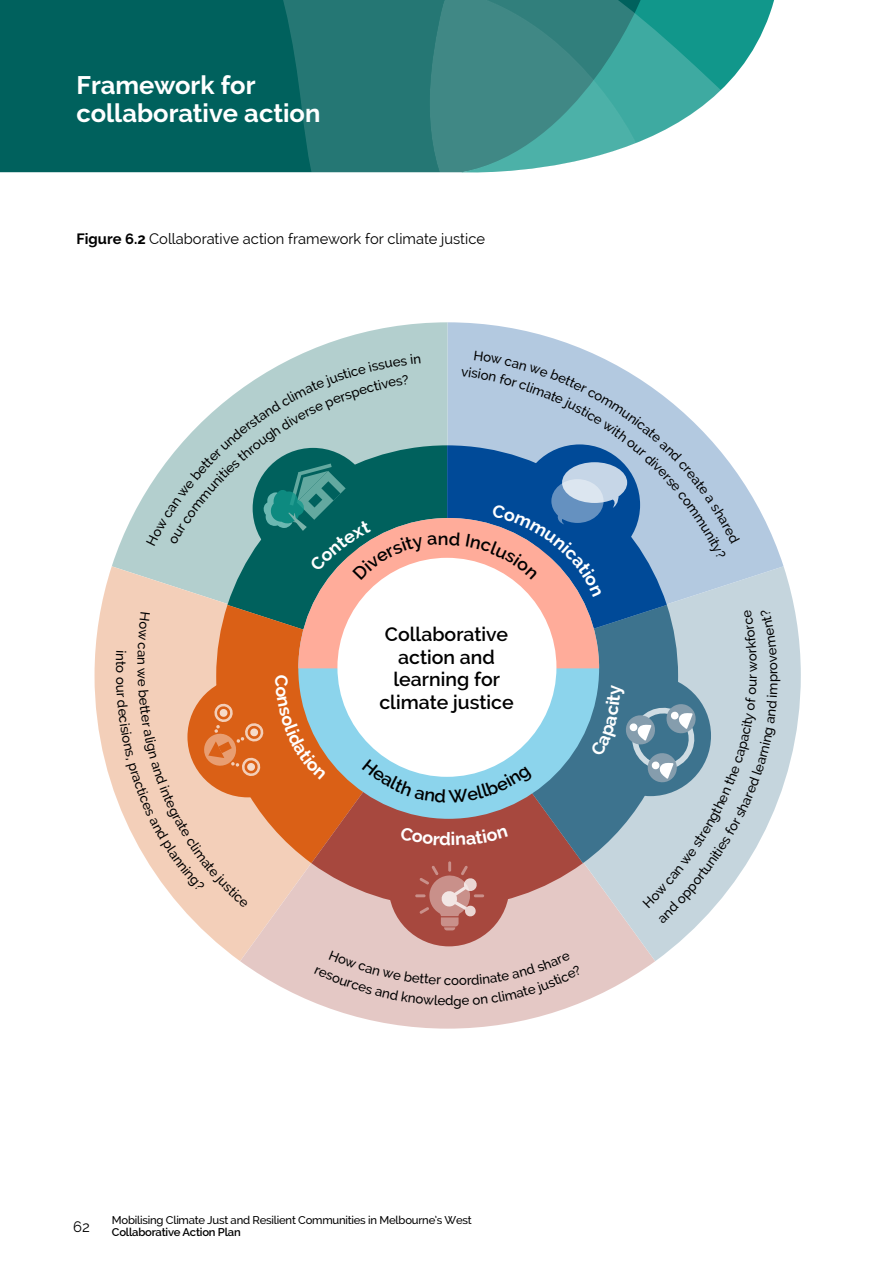
<style>
.page{position:relative;width:893px;height:1263px;background:#fff}
.page>*{position:absolute;margin:0;border:0;box-sizing:border-box;transform-origin:0 0}
.Big_heading{font:700 25.5px/28.5px "Raleway";color:#fff}
.small_heading{font:600 19.5px/22.5px "Raleway";color:#000;text-align:center}
.t1{font:600 18px "Raleway";color:#000}
.TEXT{font:15px "Raleway";color:#000}
.t2{font:500 13.5px "Raleway";color:#000}
.t3{font:500 11.25px "Raleway";letter-spacing:-.02em;color:#000}
.t4{font:600 11.25px "Raleway";letter-spacing:-.02em;color:#000}
.s1{font-weight:700}
</style>
<div class="page">
<svg style="left:112px;top:322px;width:336px;height:244px"></svg>
<svg style="left:95px;top:566px;width:145px;height:395px"></svg>
<svg style="left:240px;top:863px;width:415px;height:166px;fill:#e4c8c5"></svg>
<svg style="left:448px;top:568px;width:353px;height:393px"></svg>
<svg style="left:448px;top:322px;width:336px;height:353px"></svg>
<div style="left:0;top:0;width:266px;height:172px;background:#00615d"></div>
<svg style="left:266px;top:0;width:182px;height:173px;fill:#257774"></svg>
<svg style="left:448px;top:0;width:326px;height:173px"></svg>
<div style="left:227px;top:445px;width:220px;height:160px;background:#00615d"></div>
<svg style="left:216px;top:605px;width:95px;height:258px;fill:#da6016"></svg>
<svg style="left:311px;top:757px;width:272px;height:150px;fill:#a7483e"></svg>
<svg style="left:447px;top:605px;width:231px;height:258px"></svg>
<svg style="left:447px;top:445px;width:220px;height:165px"></svg>
<div style="left:298px;top:518px;width:301px;height:301px;background:#8cd4ec;border-radius:50%"></div>
<div style="left:187px;top:676px;width:121px;height:121px;background:#da6016;border-radius:50%"></div>
<div style="left:389px;top:825px;width:120px;height:121px;background:#a7483e;border-radius:50%"></div>
<svg style="left:415px;top:861px;width:69px;height:69px"></svg>
<svg style="left:298px;top:518px;width:301px;height:150px;fill:#ffac9a"></svg>
<div style="left:337px;top:558px;width:219px;height:219px;background:#fff;border-radius:50%"></div>
<svg style="left:400px;top:826px;width:108px;height:20px"></svg>
<svg style="left:275px;top:674px;width:51px;height:106px"></svg>
<div style="left:314px;top:950px;width:268px;height:58px;background:#e4c8c5"></div>
<svg style="left:590px;top:610px;width:188px;height:313px"></svg>
<svg style="left:116px;top:612px;width:151px;height:296px"></svg>
<svg style="left:146px;top:354px;width:291px;height:226px"></svg>
<svg style="left:449px;top:350px;width:291px;height:247px"></svg>
<svg style="left:362px;top:759px;width:171px;height:43px"></svg>
<p class="Big_heading" style="left:77px;top:71px;width:245px">Framework for collaborative action</p>
<p class="TEXT" style="left:77px;top:230px;width:410px"><span class="s1">Figure 6.2</span> Collaborative action framework for climate justice</p>
<p class="t2" style="left:129px;top:665px;width:9px;rotate:90deg">o</p>
<p class="t2" style="left:150px;top:657px;width:9px;rotate:90deg">n</p>
<h3 class="t1" style="left:438px;top:528px;width:12px">n</h3>
<p class="small_heading" style="left:379px;top:623px;width:136px">Collaborative action and learning for climate justice</p>
<p class="t2" style="left:451px;top:972px;width:9px">o</p>
<p class="TEXT" style="left:73px;top:1218px;width:18px">62</p>
<p class="t3" style="left:112px;top:1214px;width:361px">Mobilising Climate Just and Resilient Communities in Melbourne’s West</p>
<p class="t4" style="left:112px;top:1226px;width:130px">Collaborative Action Plan</p>
<p class="t2" style="left:765px;top:682px;width:10px;rotate:-90deg">p</p>
</div>
